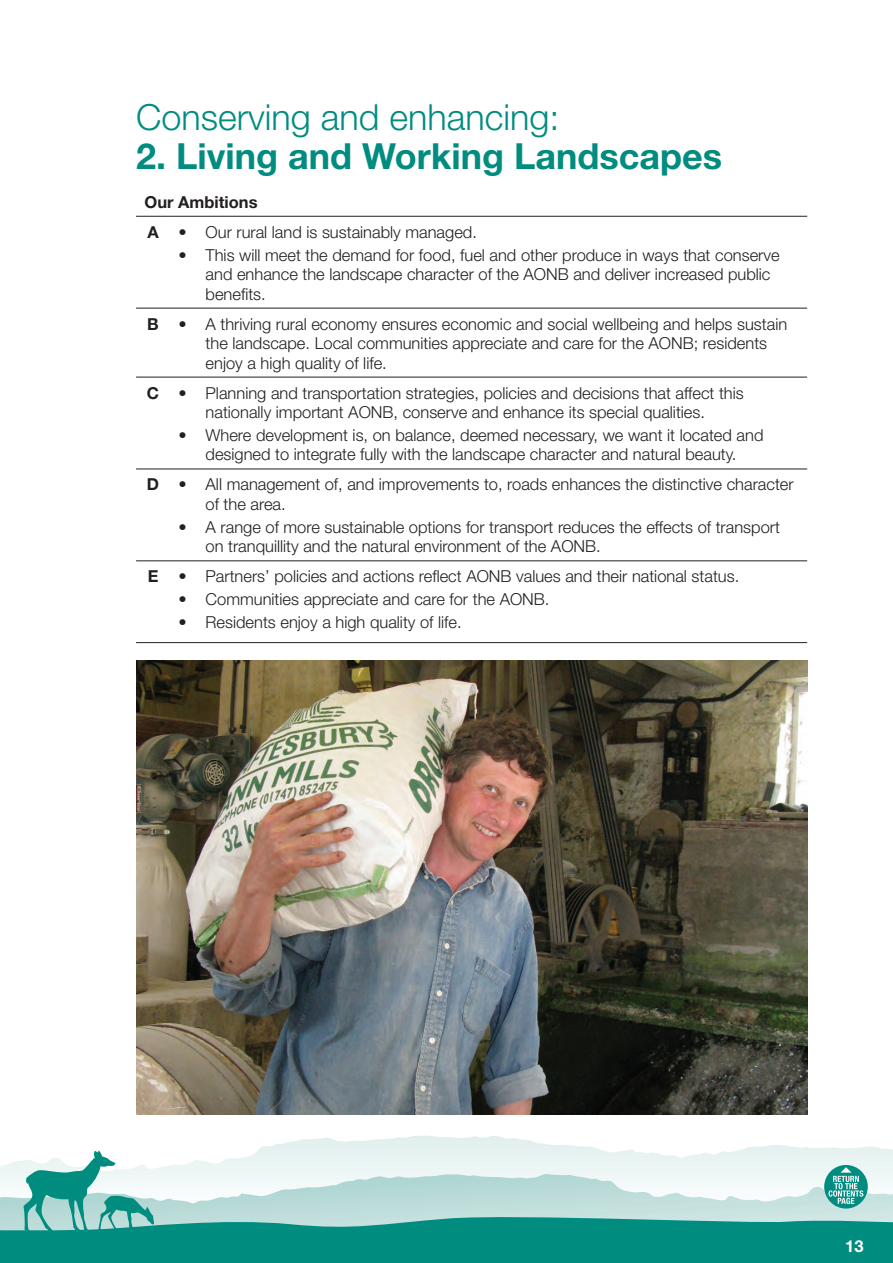
<style>
.page{position:relative;width:893px;height:1263px;background:#fff}
.page>*{position:absolute;margin:0;border:0;box-sizing:border-box;transform-origin:0 0}
.Heading{font:700 36px "Helvetica Neue LT";color:#008c7f}
.Heading-2{font:300 36px "Helvetica Neue LT";color:#008c7f}
.t1{font:300 16.5px/19.5px "Helvetica Neue LT";color:#231f20}
.Body_Text{font:700 16.5px "Helvetica Neue LT";color:#231f20}
.t2{font:700 16.5px "Helvetica Neue LT";color:#fff}
</style>
<div class="page">
<hr style="left:136px;top:216px;width:34px;height:1px;background:#231f20">
<hr style="left:170px;top:216px;width:637px;height:1px;background:#231f20">
<hr style="left:136px;top:308px;width:34px;height:1px;background:#231f20">
<hr style="left:170px;top:308px;width:637px;height:1px;background:#231f20">
<hr style="left:136px;top:377px;width:34px;height:1px;background:#231f20">
<hr style="left:170px;top:377px;width:637px;height:1px;background:#231f20">
<hr style="left:136px;top:469px;width:34px;height:1px;background:#231f20">
<hr style="left:170px;top:469px;width:637px;height:1px;background:#231f20">
<hr style="left:136px;top:560px;width:34px;height:1px;background:#231f20">
<hr style="left:170px;top:560px;width:637px;height:1px;background:#231f20">
<hr style="left:136px;top:642px;width:34px;height:1px;background:#231f20">
<hr style="left:170px;top:642px;width:637px;height:1px;background:#231f20">
<img style="left:136px;top:660px;width:672px;height:454px">
<svg style="left:0;top:1135px;width:893px;height:128px"></svg>
<p class="Heading-2" style="left:136px;top:95px;width:425px">Conserving and enhancing:</p>
<p class="Heading" style="left:136px;top:134px;width:588px">2. Living and Working Landscapes</p>
<p class="Body_Text" style="left:145px;top:192px;width:115px">Our Ambitions</p>
<p class="Body_Text" style="left:147px;top:222px;width:13px">A</p>
<p class="t1" style="left:179px;top:222px;width:300px">• Our rural land is sustainably managed.</p>
<p class="t1" style="left:206px;top:245px;width:575px;text-indent:-27px">• This will meet the demand for food, fuel and other produce in ways that conserve and enhance the landscape character of the AONB and deliver increased public benefits.</p>
<p class="Body_Text" style="left:147px;top:313px;width:13px">B</p>
<p class="t1" style="left:206px;top:314px;width:583px;text-indent:-27px">• A thriving rural economy ensures economic and social wellbeing and helps sustain the landscape. Local communities appreciate and care for the AONB; residents enjoy a high quality of life.</p>
<p class="Body_Text" style="left:147px;top:382px;width:14px">C</p>
<p class="t1" style="left:206px;top:383px;width:540px;text-indent:-27px">• Planning and transportation strategies, policies and decisions that affect this nationally important AONB, conserve and enhance its special qualities.</p>
<p class="t1" style="left:179px;top:425px;width:586px;text-align:center">• Where development is, on balance, deemed necessary, we want it located and designed to integrate fully with the landscape character and natural beauty.</p>
<p class="Body_Text" style="left:147px;top:474px;width:14px">D</p>
<p class="t1" style="left:206px;top:474px;width:590px;text-indent:-27px">• All management of, and improvements to, roads enhances the distinctive character of the area.</p>
<p class="t1" style="left:206px;top:517px;width:576px;text-indent:-27px">• A range of more sustainable options for transport reduces the effects of transport on tranquillity and the natural environment of the AONB.</p>
<p class="Body_Text" style="left:148px;top:566px;width:12px">E</p>
<p class="t1" style="left:179px;top:566px;width:562px">• Partners’ policies and actions reflect AONB values and their national status.</p>
<p class="t1" style="left:179px;top:589px;width:372px">• Communities appreciate and care for the AONB.</p>
<p class="t1" style="left:179px;top:612px;width:285px">• Residents enjoy a high quality of life.</p>
<p class="t2" style="left:845px;top:1236px;width:20px">13</p>
</div>
